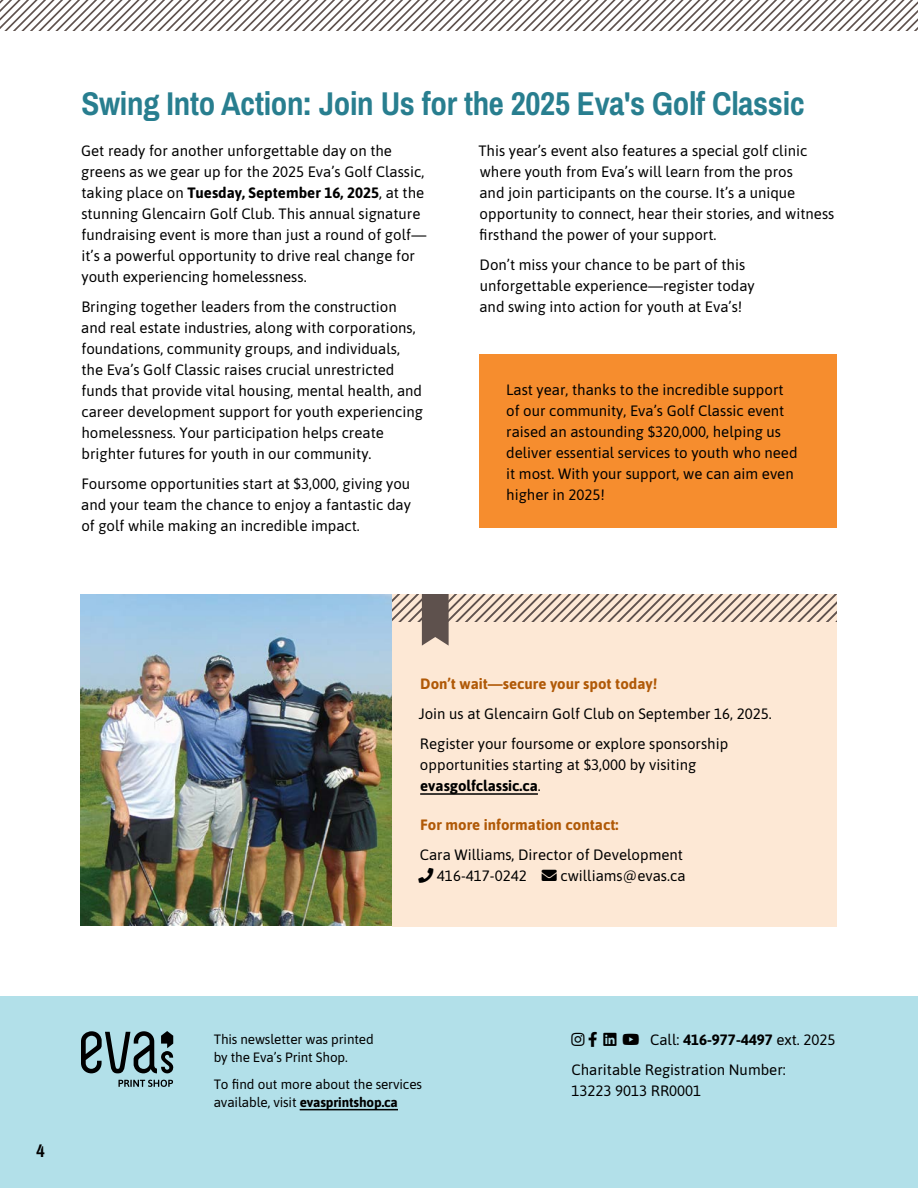
<style>
.page{position:relative;width:918px;height:1188px;background:#fff}
.page>*{position:absolute;margin:0;border:0;box-sizing:border-box;transform-origin:0 0}
.H2_-_Article_Heading{font:700 33px "Archivo Narrow";letter-spacing:-.01em;color:#287e8f}
.t1{font:700 18px "Archivo Narrow";color:#000}
.P_-_Body{font:15px/21px "Asap";color:#000}
.H4_-_Paragraph_Heading{font:700 15px "Asap";color:#b05907}
.P_-_Caption{font:13.5px/18px "Asap";letter-spacing:-.01em;color:#000}
.s1{font-weight:700}
</style>
<div class="page">
<div style="left:0;top:997px;width:918px;height:191px;background:#b2e0e9"></div>
<svg style="left:0;top:0;width:918px;height:30px"></svg>
<hr style="left:300px;top:1109px;width:98px;height:1px;background:#000">
<img style="left:81px;top:594px;width:312px;height:332px">
<div style="left:393px;top:594px;width:444px;height:332px;background:#fde8d5"></div>
<hr style="left:420px;top:793px;width:118px;height:2px;background:#000">
<svg style="left:393px;top:594px;width:444px;height:27px"></svg>
<svg style="left:422px;top:594px;width:27px;height:52px"></svg>
<div style="left:479px;top:354px;width:358px;height:173px;background:#f68d2e"></div>
<svg style="left:81px;top:1031px;width:92px;height:43px"></svg>
<svg style="left:118px;top:1080px;width:55px;height:7px"></svg>
<h1 class="H2_-_Article_Heading" style="left:81px;top:81px;width:725px">Swing Into Action: Join Us for the 2025 Eva's Golf Classic</h1>
<p class="P_-_Body" style="left:81px;top:140px;width:347px">Get ready for another unforgettable day on the greens as we gear up for the 2025 Eva’s Golf Classic, taking place on <span class="s1">Tuesday, September 16, 2025</span>, at the stunning Glencairn Golf Club. This annual signature fundraising event is more than just a round of golf— it’s a powerful opportunity to drive real change for youth experiencing homelessness.</p>
<p class="P_-_Body" style="left:81px;top:296px;width:343px">Bringing together leaders from the construction and real estate industries, along with corporations, foundations, community groups, and individuals, the Eva’s Golf Classic raises crucial unrestricted funds that provide vital housing, mental health, and career development support for youth experiencing homelessness. Your participation helps create brighter futures for youth in our community.</p>
<p class="P_-_Body" style="left:81px;top:473px;width:331px;text-align:justify">Foursome opportunities start at $3,000, giving you and your team the chance to enjoy a fantastic day of golf while making an incredible impact.</p>
<p class="P_-_Body" style="left:478px;top:140px;width:358px">This year’s event also features a special golf clinic where youth from Eva’s will learn from the pros<br>and join participants on the course. It’s a unique opportunity to connect, hear their stories, and witness firsthand the power of your support.</p>
<p class="P_-_Body" style="left:479px;top:254px;width:277px">Don’t miss your chance to be part of this unforgettable experience—register today and swing into action for youth at Eva’s!</p>
<p class="P_-_Body" style="left:506px;top:379px;width:293px">Last year, thanks to the incredible support of our community, Eva’s Golf Classic event raised an astounding $320,000, helping us deliver essential services to youth who need it most. With your support, we can aim even higher in 2025!</p>
<p class="H4_-_Paragraph_Heading" style="left:420px;top:673px;width:238px">Don’t wait—secure your spot today!</p>
<p class="P_-_Body" style="left:419px;top:702px;width:355px">Join us at Glencairn Golf Club on September 16, 2025.</p>
<p class="P_-_Body" style="left:420px;top:732px;width:310px">Register your foursome or explore sponsorship opportunities starting at $3,000 by visiting <span class="s1">evasgolfclassic.ca</span>.</p>
<p class="H4_-_Paragraph_Heading" style="left:420px;top:814px;width:200px">For more information contact:</p>
<p class="P_-_Body" style="left:420px;top:843px;width:265px">Cara Williams, Director of Development</p>
<p class="P_-_Body" style="left:418px;top:864px;width:269px">□■ 416-417-0242 ■❖●□ cwilliams@evas.ca</p>
<p class="t1" style="left:36px;top:1138px;width:10px">4</p>
<p class="P_-_Caption" style="left:214px;top:1029px;width:161px">This newsletter was printed by the Eva’s Print Shop.</p>
<p class="P_-_Caption" style="left:214px;top:1074px;width:210px">To find out more about the services available, visit <span class="s1">evasprintshop.ca</span></p>
<p class="P_-_Body" style="left:588px;top:1029px;width:249px">□□ ●■■ □◆▼◆ Call: <span class="s1">416-977-4497</span> ext. 2025</p>
<p class="P_-_Body" style="left:572px;top:1059px;width:216px">Charitable Registration Number:<br>13223 9013 RR0001</p>
</div>
